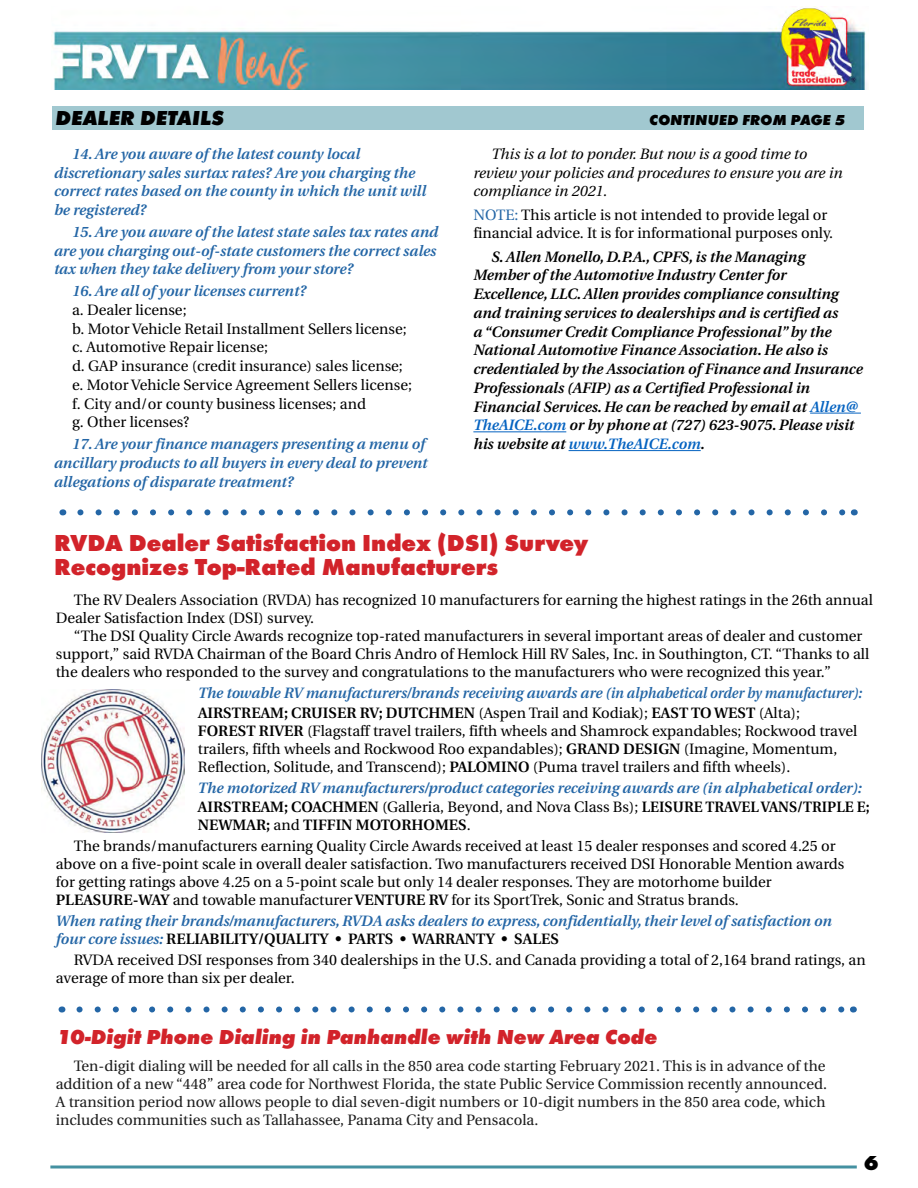
<style>
.page{position:relative;width:918px;height:1188px;background:#fff}
.page>*{position:absolute;margin:0;border:0;box-sizing:border-box;transform-origin:0 0}
.t1{font:800 24px/24px "Futura T";color:#d2232a}
.t2{font:italic 800 21px "Futura T";color:#d2232a}
.t3{font:italic 800 21px "Futura T";color:#000}
.t4{font:800 21px "Futura T";color:#000}
.t5{font:15px/18px "Utopia";color:#000}
.t6{font:italic 600 15px/18.8px "Utopia";color:#2466a6}
.t7{font:italic 600 15px/18.8px "Utopia";color:#000}
.t8{font:15px/18px "Utopia";color:#1b1b1b;text-align:justify}
.t9{font:italic 15px/18.8px "Utopia";color:#000}
.t10{font:italic 800 15px "Futura T";color:#000}
.s1{color:#2466a6}
.s2{color:#0563c1}
.s3{font-style:normal;color:#000}
.s4{font-weight:400;font-style:normal;color:#000}
.s5{font-weight:600}
</style>
<div class="page">
<hr style="left:50px;top:1166px;width:807px;height:2px;background:#4491a1">
<img style="left:53px;top:8px;width:814px;height:82px">
<svg style="left:80px;top:509px;width:765px;height:6px"></svg>
<svg style="left:79px;top:1006px;width:765px;height:6px"></svg>
<hr style="left:810px;top:413px;width:51px;height:1px;background:#0563c1">
<hr style="left:473px;top:431px;width:93px;height:1px;background:#0563c1">
<hr style="left:569px;top:450px;width:132px;height:1px;background:#0563c1">
<div style="left:52px;top:106px;width:812px;height:24px;background:#a1c8d0"></div>
<img style="left:41px;top:689px;width:143px;height:143px">
<h2 class="t3" style="left:55px;top:105px;width:170px">DEALER DETAILS</h2>
<p class="t10" style="left:649px;top:111px;width:197px">CONTINUED FROM PAGE 5</p>
<p class="t6" style="left:54px;top:145px;width:374px;text-indent:18px">14. Are you aware of the latest county local discretionary sales surtax rates? Are you charging the correct rates based on the county in which the unit will be registered?</p>
<p class="t6" style="left:54px;top:223px;width:386px;text-indent:18px">15. Are you aware of the latest state sales tax rates and are you charging out-of-state customers the correct sales tax when they take delivery from your store?</p>
<p class="t6" style="left:72px;top:282px;width:236px">16. Are all of your licenses current?</p>
<p class="t5" style="left:72px;top:301px;width:342px;line-height:18.8px">a. Dealer license;<br>b. Motor Vehicle Retail Installment Sellers license; c. Automotive Repair license;<br>d. GAP insurance (credit insurance) sales license; e. Motor Vehicle Service Agreement Sellers license; f. City and/or county business licenses; and<br>g. Other licenses?</p>
<p class="t6" style="left:54px;top:435px;width:375px;text-indent:18px">17. Are your finance managers presenting a menu of ancillary products to all buyers in every deal to prevent allegations of disparate treatment?</p>
<p class="t9" style="left:473px;top:145px;width:371px;text-indent:18px">This is a lot to ponder. But now is a good time to review your policies and procedures to ensure you are in compliance in 2021.</p>
<p class="t5" style="left:473px;top:205px;width:361px;line-height:18.8px"><span class="s1">NOTE:</span> This article is not intended to provide legal or financial advice. It is for informational purposes only.</p>
<p class="t7" style="left:473px;top:247px;width:391px;text-indent:18px">S. Allen Monello, D.P.A., CPFS, is the Managing Member of the Automotive Industry Center for Excellence, LLC. Allen provides compliance consulting and training services to dealerships and is certified as<br>a “Consumer Credit Compliance Professional” by the National Automotive Finance Association. He also is credentialed by the Association of Finance and Insurance Professionals (AFIP) as a Certified Professional in Financial Services. He can be reached by email at <span class="s2">Allen@ TheAICE.com</span> or by phone at (727) 623-9075. Please visit his website at <span class="s2">www.TheAICE.com</span>.</p>
<h1 class="t1" style="left:54px;top:531px;width:536px">RVDA Dealer Satisfaction Index (DSI) Survey<br>Recognizes Top-Rated Manufacturers</h1>
<p class="t5" style="left:56px;top:591px;width:819px;text-indent:18px">The RV Dealers Association (RVDA) has recognized 10 manufacturers for earning the highest ratings in the 26th annual<br>Dealer Satisfaction Index (DSI) survey.</p>
<p class="t5" style="left:56px;top:627px;width:815px;text-indent:18px">“The DSI Quality Circle Awards recognize top-rated manufacturers in several important areas of dealer and customer support,” said RVDA Chairman of the Board Chris Andro of Hemlock Hill RV Sales, Inc. in Southington, CT. “Thanks to all the dealers who responded to the survey and congratulations to the manufacturers who were recognized this year.”</p>
<p class="t6" style="left:198px;top:684px;width:666px;line-height:19.5px">The towable RV manufacturers/brands receiving awards are (in alphabetical order by manufacturer):<br><span class="s3">AIRSTREAM; CRUISER RV; DUTCHMEN</span> <span class="s4">(Aspen Trail and Kodiak);</span> <span class="s3">EAST TO WEST</span> <span class="s4">(Alta);</span></p>
<p class="t5" style="left:198px;top:722px;width:661px"><span class="s5">FOREST RIVER</span> (Flagstaff travel trailers, fifth wheels and Shamrock expandables; Rockwood travel trailers, fifth wheels and Rockwood Roo expandables); <span class="s5">GRAND DESIGN</span> (Imagine, Momentum,<br>Reflection, Solitude, and Transcend); <span class="s5">PALOMINO</span> (Puma travel trailers and fifth wheels).</p>
<p class="t6" style="left:198px;top:778px;width:673px;line-height:19.5px">The motorized RV manufacturers/product categories receiving awards are (in alphabetical order):<br><span class="s3">AIRSTREAM; COACHMEN</span> <span class="s4">(Galleria, Beyond, and Nova Class Bs);</span> <span class="s3">LEISURE TRAVEL VANS/TRIPLE E;</span></p>
<p class="t5" style="left:74px;top:815px;width:763px;line-height:21px;text-indent:124px"><span class="s5">NEWMAR;</span> and <span class="s5">TIFFIN MOTORHOMES</span>.<br>The brands/manufacturers earning Quality Circle Awards received at least 15 dealer responses and scored 4.25 or</p>
<p class="t5" style="left:56px;top:855px;width:790px">above on a five-point scale in overall dealer satisfaction. Two manufacturers received DSI Honorable Mention awards for getting ratings above 4.25 on a 5-point scale but only 14 dealer responses. They are motorhome builder<br><span class="s5">PLEASURE-WAY</span> and towable manufacturer <span class="s5">VENTURE RV</span> for its SportTrek, Sonic and Stratus brands.</p>
<p class="t6" style="left:56px;top:912px;width:778px;line-height:18px">When rating their brands/manufacturers, RVDA asks dealers to express, confidentially, their level of satisfaction on four core issues: <span class="s3">RELIABILITY/QUALITY • PARTS • WARRANTY • SALES</span></p>
<p class="t5" style="left:56px;top:951px;width:811px;text-indent:18px">RVDA received DSI responses from 340 dealerships in the U.S. and Canada providing a total of 2,164 brand ratings, an average of more than six per dealer.</p>
<h2 class="t2" style="left:56px;top:1024px;width:602px">10-Digit Phone Dialing in Panhandle with New Area Code</h2>
<p class="t8" style="left:56px;top:1057px;width:773px;text-indent:18px">Ten-digit dialing will be needed for all calls in the 850 area code starting February 2021. This is in advance of the addition of a new “448” area code for Northwest Florida, the state Public Service Commission recently announced.<br>A transition period now allows people to dial seven-digit numbers or 10-digit numbers in the 850 area code, which includes communities such as Tallahassee, Panama City and Pensacola.</p>
<h2 class="t4" style="left:864px;top:1151px;width:16px">6</h2>
</div>
